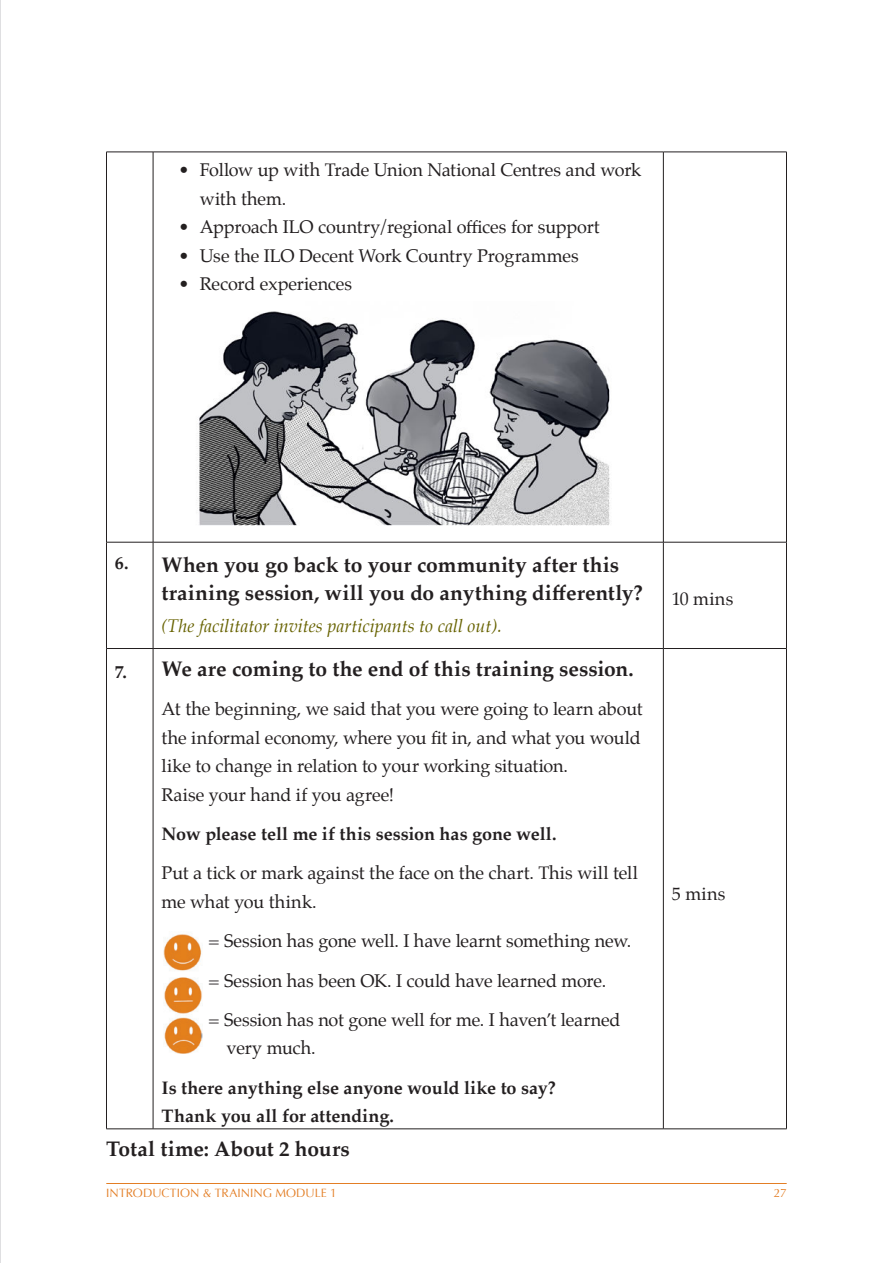
<style>
.page{position:relative;width:893px;height:1263px;background:#fff}
.page>*{position:absolute;margin:0;border:0;box-sizing:border-box;transform-origin:0 0}
.t1{font:700 21px/28.5px "Palatino";color:#231f20}
.t2{font:18px/28.5px "Palatino";letter-spacing:-.01em;color:#231f20}
.t3{font:700 18px/28.5px "Palatino";color:#231f20}
.t4{font:italic 18px "Palatino";color:#676200}
.t5{font:12px "Optima";color:#e37e25}
</style>
<div class="page">
<hr style="left:106px;top:152px;width:47px;height:1px;background:#231f20">
<hr style="left:106px;top:152px;width:1px;height:390px;background:#231f20">
<hr style="left:153px;top:152px;width:510px;height:1px;background:#231f20">
<hr style="left:153px;top:152px;width:1px;height:390px;background:#231f20">
<hr style="left:663px;top:152px;width:124px;height:1px;background:#231f20">
<hr style="left:663px;top:152px;width:1px;height:390px;background:#231f20">
<hr style="left:786px;top:152px;width:1px;height:390px;background:#231f20">
<hr style="left:106px;top:542px;width:47px;height:1px;background:#231f20">
<hr style="left:106px;top:542px;width:1px;height:106px;background:#231f20">
<hr style="left:153px;top:542px;width:510px;height:1px;background:#231f20">
<hr style="left:153px;top:542px;width:1px;height:106px;background:#231f20">
<hr style="left:663px;top:542px;width:124px;height:1px;background:#231f20">
<hr style="left:663px;top:542px;width:1px;height:106px;background:#231f20">
<hr style="left:786px;top:542px;width:1px;height:106px;background:#231f20">
<hr style="left:106px;top:648px;width:47px;height:1px;background:#231f20">
<hr style="left:106px;top:649px;width:1px;height:480px;background:#231f20">
<hr style="left:153px;top:648px;width:510px;height:1px;background:#231f20">
<hr style="left:153px;top:649px;width:1px;height:480px;background:#231f20">
<hr style="left:663px;top:648px;width:124px;height:1px;background:#231f20">
<hr style="left:663px;top:649px;width:1px;height:480px;background:#231f20">
<hr style="left:786px;top:649px;width:1px;height:480px;background:#231f20">
<hr style="left:106px;top:1128px;width:47px;height:1px;background:#231f20">
<hr style="left:153px;top:1128px;width:510px;height:1px;background:#231f20">
<hr style="left:663px;top:1128px;width:124px;height:1px;background:#231f20">
<hr style="left:106px;top:1183px;width:681px;height:1px;background:#e37e25">
<hr style="left:0;top:0;width:1px;height:1263px;background:#d1d2d4">
<img style="left:199px;top:311px;width:411px;height:215px">
<img style="left:163px;top:934px;width:39px;height:119px">
<p class="t2" style="left:200px;top:158px;width:443px;text-indent:-21px">• Follow up with Trade Union National Centres and work with them.</p>
<p class="t2" style="left:179px;top:215px;width:423px">• Approach ILO country/regional offices for support</p>
<p class="t2" style="left:179px;top:243px;width:402px">• Use the ILO Decent Work Country Programmes</p>
<p class="t2" style="left:179px;top:272px;width:175px">• Record experiences</p>
<p class="t3" style="left:115px;top:550px;width:15px">6.</p>
<p class="t3" style="left:115px;top:659px;width:14px">7.</p>
<p class="t1" style="left:162px;top:552px;width:483px">When you go back to your community after this training session, will you do anything differently?</p>
<p class="t4" style="left:162px;top:618px;width:342px">(The facilitator invites participants to call out).</p>
<p class="t1" style="left:162px;top:656px;width:474px">We are coming to the end of this training session.</p>
<p class="t2" style="left:162px;top:696px;width:482px">At the beginning, we said that you were going to learn about the informal economy, where you fit in, and what you would like to change in relation to your working situation.<br>Raise your hand if you agree!</p>
<p class="t3" style="left:162px;top:821px;width:396px">Now please tell me if this session has gone well.</p>
<p class="t2" style="left:162px;top:861px;width:478px">Put a tick or mark against the face on the chart. This will tell me what you think.</p>
<p class="t2" style="left:209px;top:923px;width:424px;line-height:39.3px">= Session has gone well. I have learnt something new. = Session has been OK. I could have learned more.<br>= Session has not gone well for me. I haven’t learned</p>
<p class="t2" style="left:227px;top:1035px;width:90px">very much.</p>
<p class="t3" style="left:162px;top:1075px;width:396px">Is there anything else anyone would like to say?<br>Thank you all for attending.</p>
<p class="t1" style="left:106px;top:1136px;width:245px">Total time: About 2 hours</p>
<p class="t2" style="left:672px;top:586px;width:63px">10 mins</p>
<p class="t2" style="left:672px;top:882px;width:55px">5 mins</p>
<p class="t5" style="left:106px;top:1186px;width:232px">INTRODUCTION &amp; TRAINING MODULE 1</p>
<p class="t5" style="left:774px;top:1188px;width:15px">27</p>
</div>
